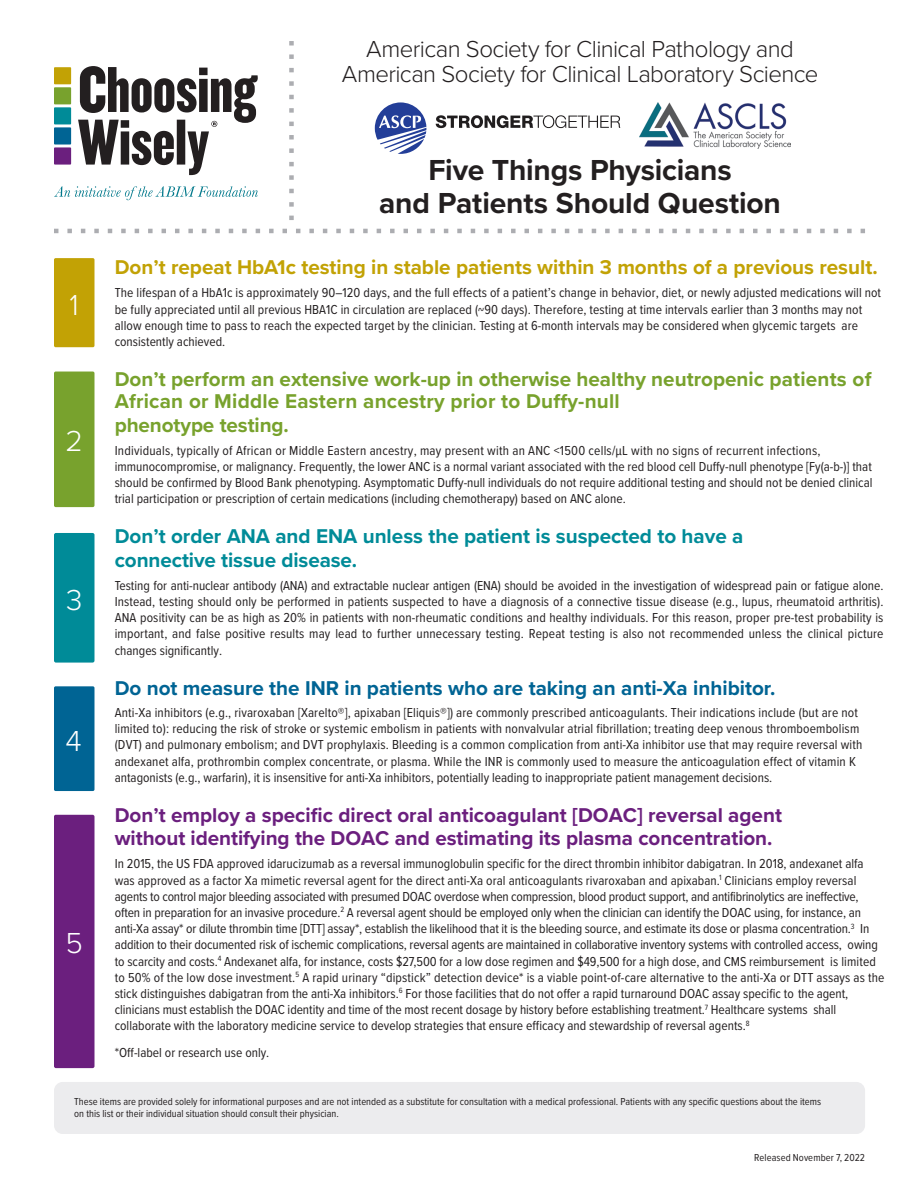
<style>
.page{position:relative;width:918px;height:1188px;background:#fff}
.page>*{position:absolute;margin:0;border:0;box-sizing:border-box;transform-origin:0 0}
.Top_header{font:700 30px/33px "Proxima Nova";letter-spacing:-.005em;color:#231f20;text-align:center}
.style__front{font:300 30px "Proxima Nova";color:#fff}
.Top_Header-_associat{font:300 24px/25.5px "Proxima Nova";letter-spacing:-.025em;color:#231f20;text-align:center}
.body{font:700 20.7px/22.8px "Proxima Nova";color:#78a22d}
.body-2{font:700 20.7px/23.4px "Proxima Nova";letter-spacing:-.005em;color:#6b1f7e}
.body-3{font:700 20.7px/23.4px "Proxima Nova";color:#008b98}
.body-4{font:700 20.7px "Proxima Nova";color:#c2a205}
.body-5{font:700 20.7px "Proxima Nova";color:#006494}
.body-6{font:13.5px/16.2px "Proxima Nova Cond";color:#231f20}
.Disclaimer{font:10.5px/12px "Proxima Nova Cond";color:#231f20}
.Top_header-2{font:10.5px "Proxima Nova Cond";letter-spacing:.01em;color:#231f20}
</style>
<div class="page">
<svg style="left:54px;top:229px;width:811px;height:4px"></svg>
<svg style="left:289px;top:41px;width:5px;height:179px"></svg>
<div style="left:54px;top:67px;width:17px;height:17px;background:#c2a205"></div>
<div style="left:54px;top:87px;width:17px;height:17px;background:#78a22d"></div>
<div style="left:54px;top:107px;width:17px;height:17px;background:#008b98"></div>
<div style="left:54px;top:127px;width:17px;height:18px;background:#006494"></div>
<div style="left:54px;top:147px;width:17px;height:18px;background:#6b1f7e"></div>
<svg style="left:78px;top:66px;width:180px;height:109px"></svg>
<svg style="left:54px;top:186px;width:204px;height:14px"></svg>
<div style="left:54px;top:533px;width:41px;height:130px;background:#008b98;border-radius:2px"></div>
<div style="left:54px;top:258px;width:41px;height:89px;background:#c2a205;border-radius:2px"></div>
<div style="left:54px;top:372px;width:40px;height:135px;background:#78a22d;border-radius:2px"></div>
<div style="left:54px;top:815px;width:40px;height:253px;background:#6b1f7e;border-radius:2px"></div>
<div style="left:54px;top:686px;width:41px;height:105px;background:#006494;border-radius:2px"></div>
<div style="left:54px;top:1082px;width:811px;height:52px;background:#ececee;border-radius:9px"></div>
<svg style="left:375px;top:102px;width:51px;height:52px"></svg>
<svg style="left:436px;top:115px;width:184px;height:13px"></svg>
<img style="left:639px;top:102px;width:151px;height:46px">
<p class="Top_Header-_associat" style="left:342px;top:35px;width:478px">American Society for Clinical Pathology and<br>American Society for Clinical Laboratory Science</p>
<p class="style__front" style="left:70px;top:282px;width:11px">1</p>
<p class="style__front" style="left:66px;top:419px;width:19px">2</p>
<p class="style__front" style="left:66px;top:577px;width:18px">3</p>
<p class="style__front" style="left:65px;top:718px;width:18px">4</p>
<p class="style__front" style="left:66px;top:921px;width:19px">5</p>
<p class="Top_header" style="left:379px;top:153px;width:403px">Five Things Physicians<br>and Patients Should Question</p>
<p class="body-4" style="left:115px;top:252px;width:764px">Don’t repeat HbA1c testing in stable patients within 3 months of a previous result.</p>
<p class="body-6" style="left:115px;top:284px;width:768px">The lifespan of a HbA1c is approximately 90–120 days, and the full effects of a patient’s change in behavior, diet, or newly adjusted medications will not be fully appreciated until all previous HBA1C in circulation are replaced (~90 days). Therefore, testing at time intervals earlier than 3 months may not allow enough time to pass to reach the expected target by the clinician. Testing at 6-month intervals may be considered when glycemic targets are consistently achieved.</p>
<p class="body" style="left:115px;top:367px;width:758px">Don’t perform an extensive work-up in otherwise healthy neutropenic patients of<br>African or Middle Eastern ancestry prior to Duffy-null<br>phenotype testing.</p>
<p class="body-6" style="left:115px;top:441px;width:759px">Individuals, typically of African or Middle Eastern ancestry, may present with an ANC &lt;1500 cells/µL with no signs of recurrent infections, immunocompromise, or malignancy. Frequently, the lower ANC is a normal variant associated with the red blood cell Duffy-null phenotype [Fy(a-b-)] that should be confirmed by Blood Bank phenotyping. Asymptomatic Duffy-null individuals do not require additional testing and should not be denied clinical trial participation or prescription of certain medications (including chemotherapy) based on ANC alone.</p>
<p class="body-3" style="left:115px;top:524px;width:630px">Don’t order ANA and ENA unless the patient is suspected to have a connective tissue disease.</p>
<p class="body-6" style="left:115px;top:577px;width:770px;text-align:justify">Testing for anti-nuclear antibody (ANA) and extractable nuclear antigen (ENA) should be avoided in the investigation of widespread pain or fatigue alone.<br>Instead, testing should only be performed in patients suspected to have a diagnosis of a connective tissue disease (e.g., lupus, rheumatoid arthritis).<br>ANA positivity can be as high as 20% in patients with non-rheumatic conditions and healthy individuals. For this reason, proper pre-test probability is important, and false positive results may lead to further unnecessary testing. Repeat testing is also not recommended unless the clinical picture changes significantly.</p>
<p class="body-5" style="left:115px;top:672px;width:662px">Do not measure the INR in patients who are taking an anti-Xa inhibitor.</p>
<p class="body-6" style="left:115px;top:704px;width:749px">Anti-Xa inhibitors (e.g., rivaroxaban [Xarelto®], apixaban [Eliquis®]) are commonly prescribed anticoagulants. Their indications include (but are not limited to): reducing the risk of stroke or systemic embolism in patients with nonvalvular atrial fibrillation; treating deep venous thromboembolism (DVT) and pulmonary embolism; and DVT prophylaxis. Bleeding is a common complication from anti-Xa inhibitor use that may require reversal with andexanet alfa, prothrombin complex concentrate, or plasma. While the INR is commonly used to measure the anticoagulation effect of vitamin K antagonists (e.g., warfarin), it is insensitive for anti-Xa inhibitors, potentially leading to inappropriate patient management decisions.</p>
<p class="body-2" style="left:115px;top:803px;width:669px">Don’t employ a specific direct oral anticoagulant [DOAC] reversal agent without identifying the DOAC and estimating its plasma concentration.</p>
<p class="body-6" style="left:115px;top:855px;width:771px">In 2015, the US FDA approved idarucizumab as a reversal immunoglobulin specific for the direct thrombin inhibitor dabigatran. In 2018, andexanet alfa was approved as a factor Xa mimetic reversal agent for the direct anti-Xa oral anticoagulants rivaroxaban and apixaban.<sup>1</sup> Clinicians employ reversal agents to control major bleeding associated with presumed DOAC overdose when compression, blood product support, and antifibrinolytics are ineffective, often in preparation for an invasive procedure.<sup>2</sup> A reversal agent should be employed only when the clinician can identify the DOAC using, for instance, an anti-Xa assay* or dilute thrombin time [DTT] assay*, establish the likelihood that it is the bleeding source, and estimate its dose or plasma concentration.<sup>3</sup> In addition to their documented risk of ischemic complications, reversal agents are maintained in collaborative inventory systems with controlled access, owing to scarcity and costs.<sup>4</sup> Andexanet alfa, for instance, costs $27,500 for a low dose regimen and $49,500 for a high dose, and CMS reimbursement is limited to 50% of the low dose investment.<sup>5</sup> A rapid urinary “dipstick” detection device* is a viable point-of-care alternative to the anti-Xa or DTT assays as the stick distinguishes dabigatran from the anti-Xa inhibitors.<sup>6</sup> For those facilities that do not offer a rapid turnaround DOAC assay specific to the agent, clinicians must establish the DOAC identity and time of the most recent dosage by history before establishing treatment.<sup>7</sup> Healthcare systems shall collaborate with the laboratory medicine service to develop strategies that ensure efficacy and stewardship of reversal agents.<sup>8</sup></p>
<p class="body-6" style="left:115px;top:1044px;width:156px">*Off-label or research use only.</p>
<p class="Disclaimer" style="left:74px;top:1095px;width:748px">These items are provided solely for informational purposes and are not intended as a substitute for consultation with a medical professional. Patients with any specific questions about the items on this list or their individual situation should consult their physician.</p>
<p class="Top_header-2" style="left:754px;top:1150px;width:113px">Released November 7, 2022</p>
</div>
